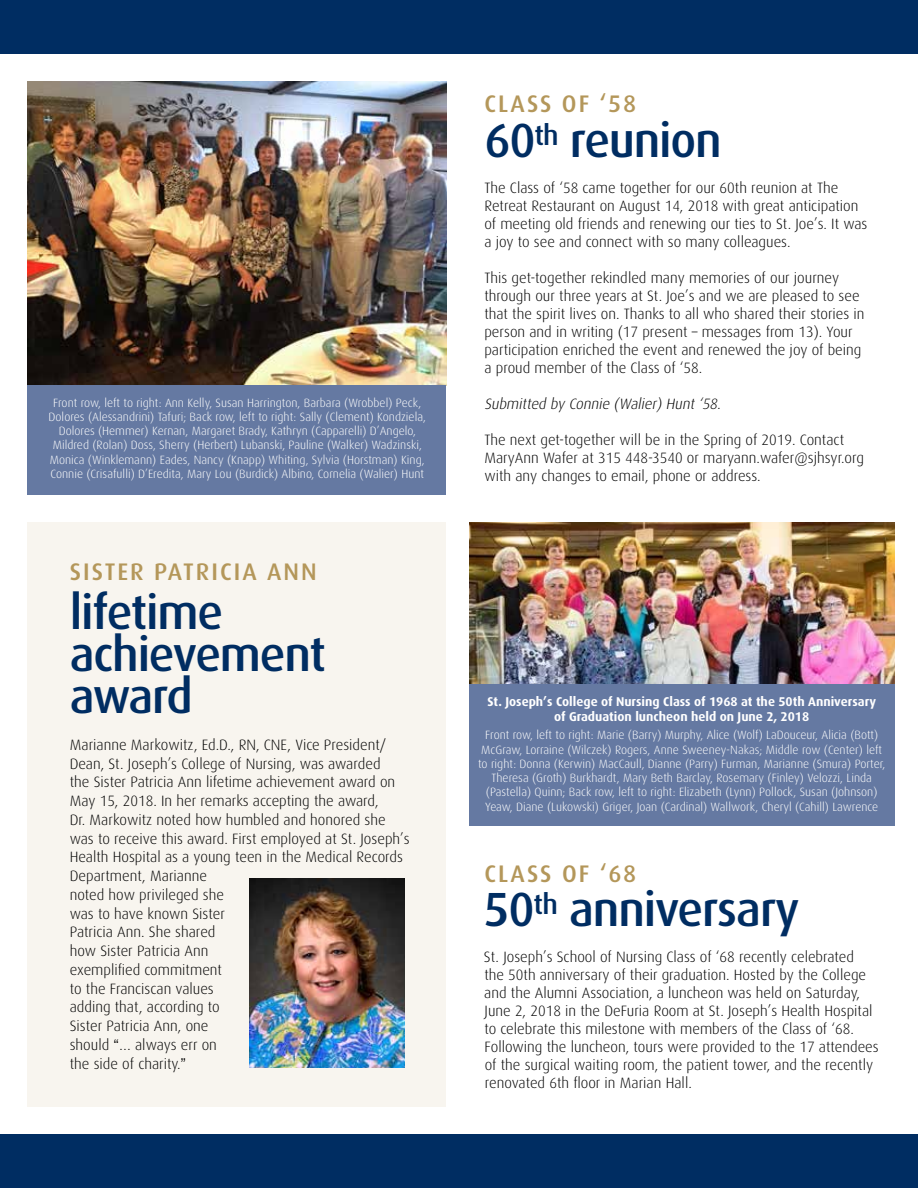
<style>
.page{position:relative;width:918px;height:1188px;background:#fff}
.page>*{position:absolute;margin:0;border:0;box-sizing:border-box;transform-origin:0 0}
.t1{font:500 48px/42px "Dax Pro";letter-spacing:-.025em;color:#002d62}
.t2{font:500 24px "Dax Pro";letter-spacing:.085em;color:#b4975a}
.t3{font:300 15px/18px "Dax Pro";color:#000}
.t4{font:italic 300 15px "Dax Pro";color:#000}
.t5{font:700 12.75px/15px "Dax Pro";color:#fff;text-align:center}
.t6{font:300 12px/14.2px "Dax Pro";color:#fff;text-align:center}
.s1{font-family:"Helvetica Neue LT"}
</style>
<div class="page">
<div style="left:0;top:1134px;width:918px;height:54px;background:#002d62"></div>
<div style="left:0;top:0;width:918px;height:54px;background:#002d62"></div>
<img style="left:469px;top:522px;width:426px;height:162px">
<div style="left:28px;top:523px;width:418px;height:584px;background:#f8f5ef"></div>
<img style="left:28px;top:81px;width:418px;height:304px">
<div style="left:28px;top:385px;width:418px;height:110px;background:#6579a2"></div>
<div style="left:469px;top:684px;width:426px;height:142px;background:#6579a2"></div>
<img style="left:249px;top:878px;width:155px;height:190px">
<p class="t6" style="left:49px;top:395px;width:379px">Front row, left to right: Ann Kelly, Susan Harrington, Barbara (Wrobbel) Peck, Dolores (Alessandrini) Tafuri; Back row, left to right: Sally (Clement) Kondziela, Dolores (Hemmer) Kernan, Margaret Brady, Kathryn (Capparelli) D’Angelo, Mildred (Rolan) Doss, Sherry (Herbert) Lubanski, Pauline (Walker) Wadzinski, Monica (Winklemann) Eades, Nancy (Knapp) Whiting, Sylvia (Horstman) King, Connie (Crisafulli) D’Eredita, Mary Lou (Burdick) Albino, Cornelia (Walier) Hunt</p>
<h2 class="t2" style="left:70px;top:556px;width:248px">SISTER PATRICIA ANN</h2>
<h1 class="t1" style="left:70px;top:590px;width:258px">lifetime achievement award</h1>
<p class="t3" style="left:70px;top:735px;width:342px;line-height:18.8px">Marianne Markowitz, Ed.D., RN, CNE, Vice President/ Dean, St. Joseph’s College of Nursing, was awarded<br>the Sister Patricia Ann lifetime achievement award on May 15, 2018. In her remarks accepting the award,<br>Dr. Markowitz noted how humbled and honored she was to receive this award. First employed at St. Joseph’s Health Hospital as a young teen in the Medical Records Department, Marianne<br>noted how privileged she<br>was to have known Sister<br>Patricia Ann. She shared<br>how Sister Patricia Ann<br>exemplified commitment<br>to the Franciscan values<br>adding that, according to<br>Sister Patricia Ann, one<br>should <span class="s1">“</span>… always err on<br>the side of charity.<span class="s1">”</span></p>
<h2 class="t2" style="left:485px;top:88px;width:153px">CLASS OF ‘58</h2>
<h1 class="t1" style="left:484px;top:118px;width:239px">60<sup>th</sup> reunion</h1>
<p class="t3" style="left:484px;top:178px;width:385px">The Class of ‘58 came together for our 60th reunion at The Retreat Restaurant on August 14, 2018 with great anticipation of meeting old friends and renewing our ties to St. Joe’s. It was a joy to see and connect with so many colleagues.</p>
<p class="t3" style="left:484px;top:268px;width:382px">This get-together rekindled many memories of our journey through our three years at St. Joe’s and we are pleased to see that the spirit lives on. Thanks to all who shared their stories in person and in writing (17 present – messages from 13). Your participation enriched the event and renewed the joy of being a proud member of the Class of ‘58.</p>
<p class="t4" style="left:484px;top:394px;width:241px">Submitted by Connie (Walier) Hunt ‘58.</p>
<p class="t3" style="left:484px;top:430px;width:381px">The next get-together will be in the Spring of 2019. Contact<br>MaryAnn Wafer at 315 448-3540 or maryann.wafer@sjhsyr.org with any changes to email, phone or address.</p>
<p class="t5" style="left:487px;top:693px;width:390px">St. Joseph’s College of Nursing Class of 1968 at the 50th Anniversary of Graduation luncheon held on June 2, 2018</p>
<p class="t6" style="left:478px;top:728px;width:409px">Front row, left to right: Marie (Barry) Murphy, Alice (Wolf) LaDouceur, Alicia (Bott)<br>McGraw, Lorraine (Wilczek) Rogers, Anne Sweeney-Nakas; Middle row (Center) left to right: Donna (Kerwin) MacCaull, Dianne (Parry) Furman, Marianne (Smura) Porter, Theresa (Groth) Burkhardt, Mary Beth Barclay, Rosemary (Finley) Velozzi, Linda (Pastella) Quinn; Back row, left to right: Elizabeth (Lynn) Pollock, Susan (Johnson)<br>Yeaw, Diane (Lukowski) Griger, Joan (Cardinal) Wallwork, Cheryl (Cahill) Lawrence</p>
<h2 class="t2" style="left:485px;top:859px;width:153px">CLASS OF ‘68</h2>
<h1 class="t1" style="left:484px;top:887px;width:317px">50<sup>th</sup> anniversary</h1>
<p class="t3" style="left:484px;top:947px;width:396px">St. Joseph’s School of Nursing Class of ‘68 recently celebrated<br>the 50th anniversary of their graduation. Hosted by the College and the Alumni Association, a luncheon was held on Saturday, June 2, 2018 in the DeFuria Room at St. Joseph’s Health Hospital to celebrate this milestone with members of the Class of ‘68.<br>Following the luncheon, tours were provided to the 17 attendees of the surgical waiting room, the patient tower, and the recently renovated 6th floor in Marian Hall.</p>
</div>
